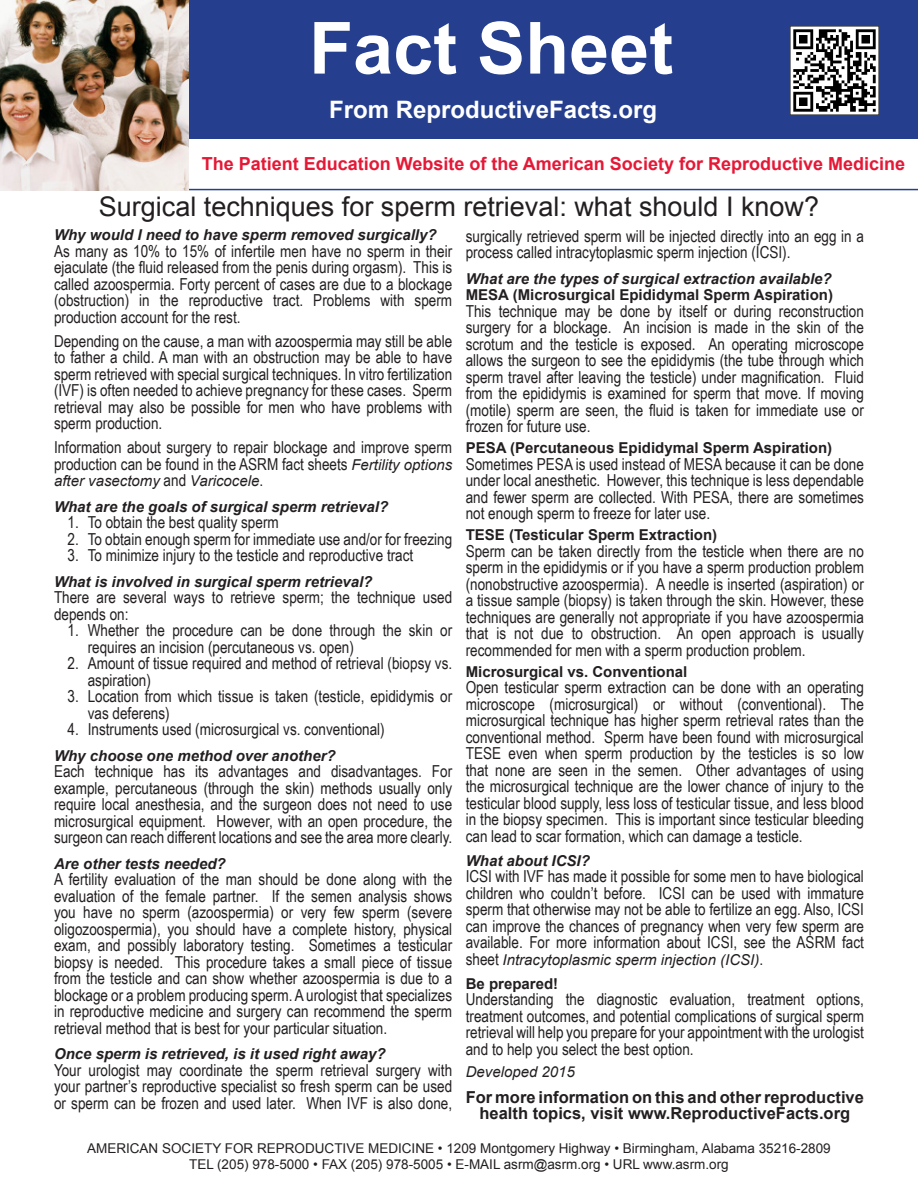
<style>
.page{position:relative;width:918px;height:1188px;background:#fff}
.page>*{position:absolute;margin:0;border:0;box-sizing:border-box;transform-origin:0 0}
.t1{font:700 72px "Arial";color:#fff}
.t2{font:27px "Arial";color:#231f20}
.t3{font:700 24px "Arial";color:#fff}
.t4{font:700 18px "Arial";color:#e51836}
.t5{font:16.5px/16.5px "Arial Narrow";color:#231f20;text-align:justify}
.t6{font:700 16.5px/16.5px "Arial";color:#231f20;text-align:center}
.t7{font:italic 700 15px "Arial";color:#231f20}
.t8{font:700 15px "Arial";color:#231f20}
.t9{font:italic 15px "Arial";color:#231f20}
.t10{font:13.5px "Arial";color:#231f20}
.s1{font-family:"Arial";font-style:italic;font-size:15px}
.s2{font-family:"Arial Narrow";font-style:normal;font-size:16.5px}
</style>
<div class="page">
<div style="left:189px;top:0;width:729px;height:139px;background:#253f8e"></div>
<hr style="left:0;top:189px;width:918px;height:1px;background:#253f8e">
<img style="left:0;top:0;width:189px;height:191px">
<img style="left:791px;top:26px;width:88px;height:88px">
<p class="t1" style="left:309px;top:0;width:366px">Fact Sheet</p>
<p class="t3" style="left:329px;top:93px;width:330px">From ReproductiveFacts.org</p>
<p class="t4" style="left:202px;top:152px;width:705px">The Patient Education Website of the American Society for Reproductive Medicine</p>
<p class="t2" style="left:99px;top:189px;width:722px">Surgical techniques for sperm retrieval: what should I know?</p>
<p class="t7" style="left:54px;top:225px;width:384px">Why would I need to have sperm removed surgically?</p>
<p class="t5" style="left:54px;top:242px;width:400px">As many as 10% to 15% of infertile men have no sperm in their ejaculate (the fluid released from the penis during orgasm). This is called azoospermia. Forty percent of cases are due to a blockage (obstruction) in the reproductive tract. Problems with sperm production account for the rest.</p>
<p class="t5" style="left:54px;top:332px;width:400px">Depending on the cause, a man with azoospermia may still be able to father a child. A man with an obstruction may be able to have sperm retrieved with special surgical techniques. In vitro fertilization (IVF) is often needed to achieve pregnancy for these cases. Sperm retrieval may also be possible for men who have problems with sperm production.</p>
<p class="t5" style="left:54px;top:439px;width:400px">Information about surgery to repair blockage and improve sperm production can be found in the ASRM fact sheets <span class="s1">Fertility options</span></p>
<p class="t9" style="left:54px;top:471px;width:211px">after vasectomy <span class="s2">and</span> Varicocele<span class="s2">.</span></p>
<p class="t7" style="left:54px;top:497px;width:336px">What are the goals of surgical sperm retrieval?</p>
<p class="t5" style="left:68px;top:514px;width:213px">1. To obtain the best quality sperm</p>
<p class="t5" style="left:68px;top:530px;width:386px">2. To obtain enough sperm for immediate use and/or for freezing</p>
<p class="t5" style="left:68px;top:547px;width:347px">3. To minimize injury to the testicle and reproductive tract</p>
<p class="t7" style="left:54px;top:572px;width:320px">What is involved in surgical sperm retrieval?</p>
<p class="t5" style="left:54px;top:589px;width:400px">There are several ways to retrieve sperm; the technique used depends on:</p>
<p class="t5" style="left:88px;top:622px;width:366px;text-indent:-20px">1. Whether the procedure can be done through the skin or requires an incision (percutaneous vs. open)</p>
<p class="t5" style="left:88px;top:655px;width:366px;text-indent:-20px">2. Amount of tissue required and method of retrieval (biopsy vs. aspiration)</p>
<p class="t5" style="left:88px;top:688px;width:366px;text-indent:-20px">3. Location from which tissue is taken (testicle, epididymis or vas deferens)</p>
<p class="t5" style="left:68px;top:721px;width:319px">4. Instruments used (microsurgical vs. conventional)</p>
<p class="t7" style="left:54px;top:746px;width:283px">Why choose one method over another?</p>
<p class="t5" style="left:54px;top:763px;width:400px">Each technique has its advantages and disadvantages. For example, percutaneous (through the skin) methods usually only require local anesthesia, and the surgeon does not need to use microsurgical equipment. However, with an open procedure, the surgeon can reach different locations and see the area more clearly.</p>
<p class="t7" style="left:54px;top:854px;width:173px">Are other tests needed?</p>
<p class="t5" style="left:54px;top:871px;width:400px">A fertility evaluation of the man should be done along with the evaluation of the female partner. If the semen analysis shows you have no sperm (azoospermia) or very few sperm (severe oligozoospermia), you should have a complete history, physical exam, and possibly laboratory testing. Sometimes a testicular biopsy is needed. This procedure takes a small piece of tissue from the testicle and can show whether azoospermia is due to a blockage or a problem producing sperm. A urologist that specializes in reproductive medicine and surgery can recommend the sperm retrieval method that is best for your particular situation.</p>
<p class="t7" style="left:54px;top:1044px;width:333px">Once sperm is retrieved, is it used right away?</p>
<p class="t5" style="left:54px;top:1061px;width:400px">Your urologist may coordinate the sperm retrieval surgery with your partner’s reproductive specialist so fresh sperm can be used or sperm can be frozen and used later. When IVF is also done,</p>
<p class="t5" style="left:466px;top:227px;width:400px">surgically retrieved sperm will be injected directly into an egg in a process called intracytoplasmic sperm injection (ICSI).</p>
<p class="t7" style="left:466px;top:268px;width:367px">What are the types of surgical extraction available?</p>
<p class="t8" style="left:466px;top:285px;width:369px">MESA (Microsurgical Epididymal Sperm Aspiration)</p>
<p class="t5" style="left:466px;top:302px;width:400px">This technique may be done by itself or during reconstruction surgery for a blockage. An incision is made in the skin of the scrotum and the testicle is exposed. An operating microscope allows the surgeon to see the epididymis (the tube through which sperm travel after leaving the testicle) under magnification. Fluid from the epididymis is examined for sperm that move. If moving (motile) sperm are seen, the fluid is taken for immediate use or frozen for future use.</p>
<p class="t8" style="left:466px;top:438px;width:368px">PESA (Percutaneous Epididymal Sperm Aspiration)</p>
<p class="t5" style="left:466px;top:455px;width:400px">Sometimes PESA is used instead of MESA because it can be done under local anesthetic. However, this technique is less dependable and fewer sperm are collected. With PESA, there are sometimes not enough sperm to freeze for later use.</p>
<p class="t8" style="left:466px;top:525px;width:253px">TESE (Testicular Sperm Extraction)</p>
<p class="t5" style="left:466px;top:542px;width:400px">Sperm can be taken directly from the testicle when there are no sperm in the epididymis or if you have a sperm production problem (nonobstructive azoospermia). A needle is inserted (aspiration) or a tissue sample (biopsy) is taken through the skin. However, these techniques are generally not appropriate if you have azoospermia that is not due to obstruction. An open approach is usually recommended for men with a sperm production problem.</p>
<p class="t8" style="left:466px;top:661px;width:223px">Microsurgical vs. Conventional</p>
<p class="t5" style="left:466px;top:678px;width:400px">Open testicular sperm extraction can be done with an operating microscope (microsurgical) or without (conventional). The microsurgical technique has higher sperm retrieval rates than the conventional method. Sperm have been found with microsurgical TESE even when sperm production by the testicles is so low that none are seen in the semen. Other advantages of using the microsurgical technique are the lower chance of injury to the testicular blood supply, less loss of testicular tissue, and less blood in the biopsy specimen. This is important since testicular bleeding can lead to scar formation, which can damage a testicle.</p>
<p class="t7" style="left:466px;top:850px;width:126px">What about ICSI?</p>
<p class="t5" style="left:466px;top:867px;width:400px">ICSI with IVF has made it possible for some men to have biological children who couldn’t before. ICSI can be used with immature sperm that otherwise may not be able to fertilize an egg. Also, ICSI can improve the chances of pregnancy when very few sperm are available. For more information about ICSI, see the ASRM fact</p>
<p class="t9" style="left:466px;top:950px;width:299px"><span class="s2">sheet</span> Intracytoplasmic sperm injection (ICSI)<span class="s2">.</span></p>
<p class="t8" style="left:466px;top:973px;width:94px">Be prepared!</p>
<p class="t5" style="left:466px;top:990px;width:400px">Understanding the diagnostic evaluation, treatment options, treatment outcomes, and potential complications of surgical sperm retrieval will help you prepare for your appointment with the urologist and to help you select the best option.</p>
<p class="t9" style="left:466px;top:1062px;width:111px">Developed 2015</p>
<p class="t6" style="left:466px;top:1089px;width:400px">For more information on this and other reproductive health topics, visit www.ReproductiveFacts.org</p>
<p class="t10" style="left:87px;top:1139px;width:745px">AMERICAN SOCIETY FOR REPRODUCTIVE MEDICINE • 1209 Montgomery Highway • Birmingham, Alabama 35216-2809</p>
<p class="t10" style="left:189px;top:1156px;width:541px">TEL (205) 978-5000 • FAX (205) 978-5005 • E-MAIL asrm@asrm.org • URL www.asrm.org</p>
</div>
